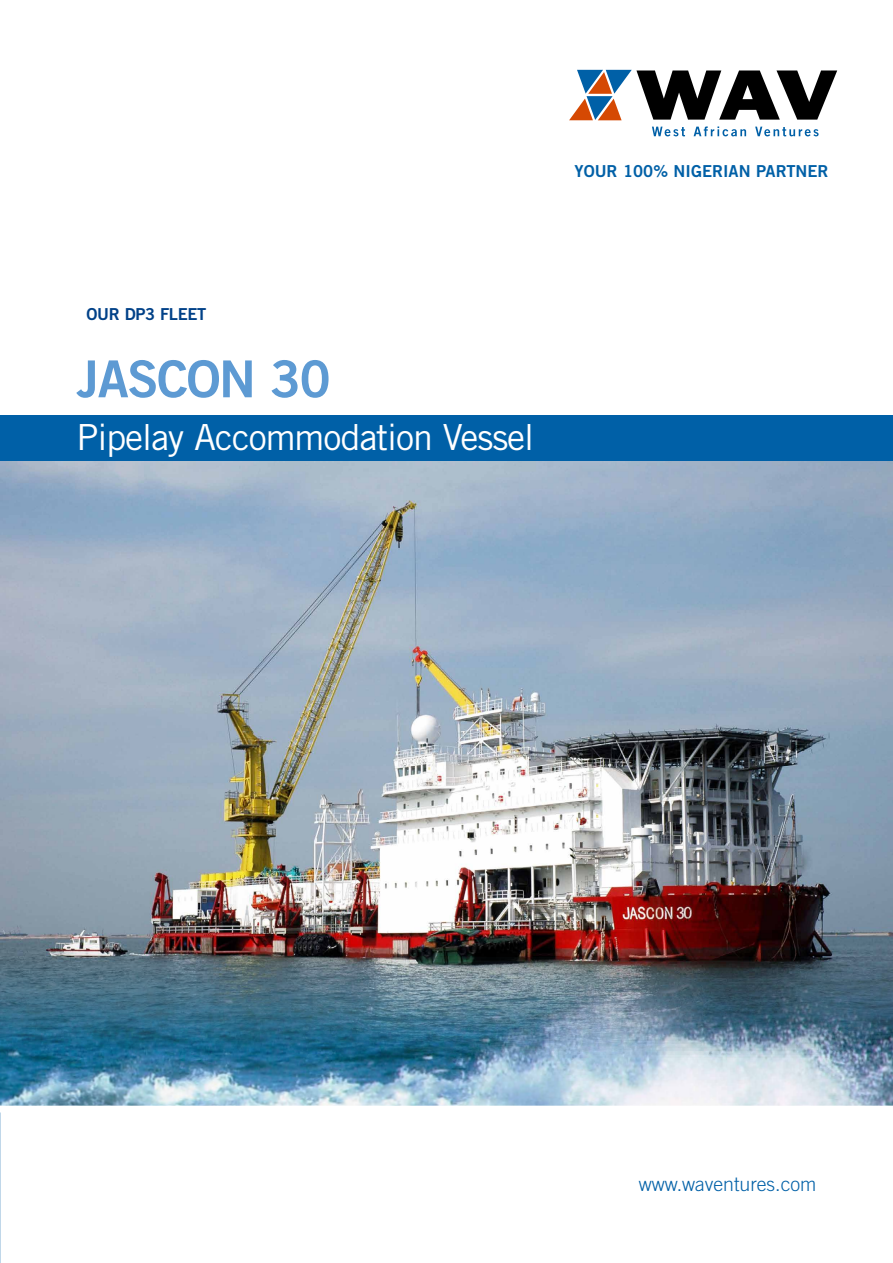
<style>
.page{position:relative;width:893px;height:1263px;background:#fff}
.page>*{position:absolute;margin:0;border:0;box-sizing:border-box;transform-origin:0 0}
.t1{font:51px "Trade Gothic LT Std Bd 2";letter-spacing:-.03em;color:#5d9ad3}
.t2{font:36px "Trade Gothic LT Std";letter-spacing:-.03em;color:#fff}
.t3{font:300 19.5px "Trade Gothic LT Std";color:#0060a7}
.t4{font:16.5px "Trade Gothic LT Std Bd 2";color:#0060a7}
.t5{font:16.5px "Trade Gothic LT Std Bd 2";letter-spacing:-.02em;color:#004188}
</style>
<div class="page">
<img style="left:0;top:1063px;width:893px;height:43px">
<img style="left:0;top:461px;width:893px;height:602px">
<div style="left:0;top:415px;width:893px;height:46px;background:#0060a7"></div>
<svg style="left:569px;top:70px;width:268px;height:50px"></svg>
<svg style="left:652px;top:127px;width:33px;height:9px"></svg>
<svg style="left:694px;top:126px;width:52px;height:10px"></svg>
<svg style="left:755px;top:127px;width:64px;height:9px"></svg>
<p class="t4" style="left:574px;top:161px;width:256px">YOUR 100% NIGERIAN PARTN ER</p>
<p class="t5" style="left:87px;top:303px;width:121px">OUR DP3 FLEET</p>
<h1 class="t1" style="left:77px;top:347px;width:256px">JASCON 30</h1>
<p class="t2" style="left:77px;top:415px;width:459px">Pipelay Accommodation Vessel</p>
<p class="t3" style="left:639px;top:1172px;width:179px">www.waventures.com</p>
</div>
